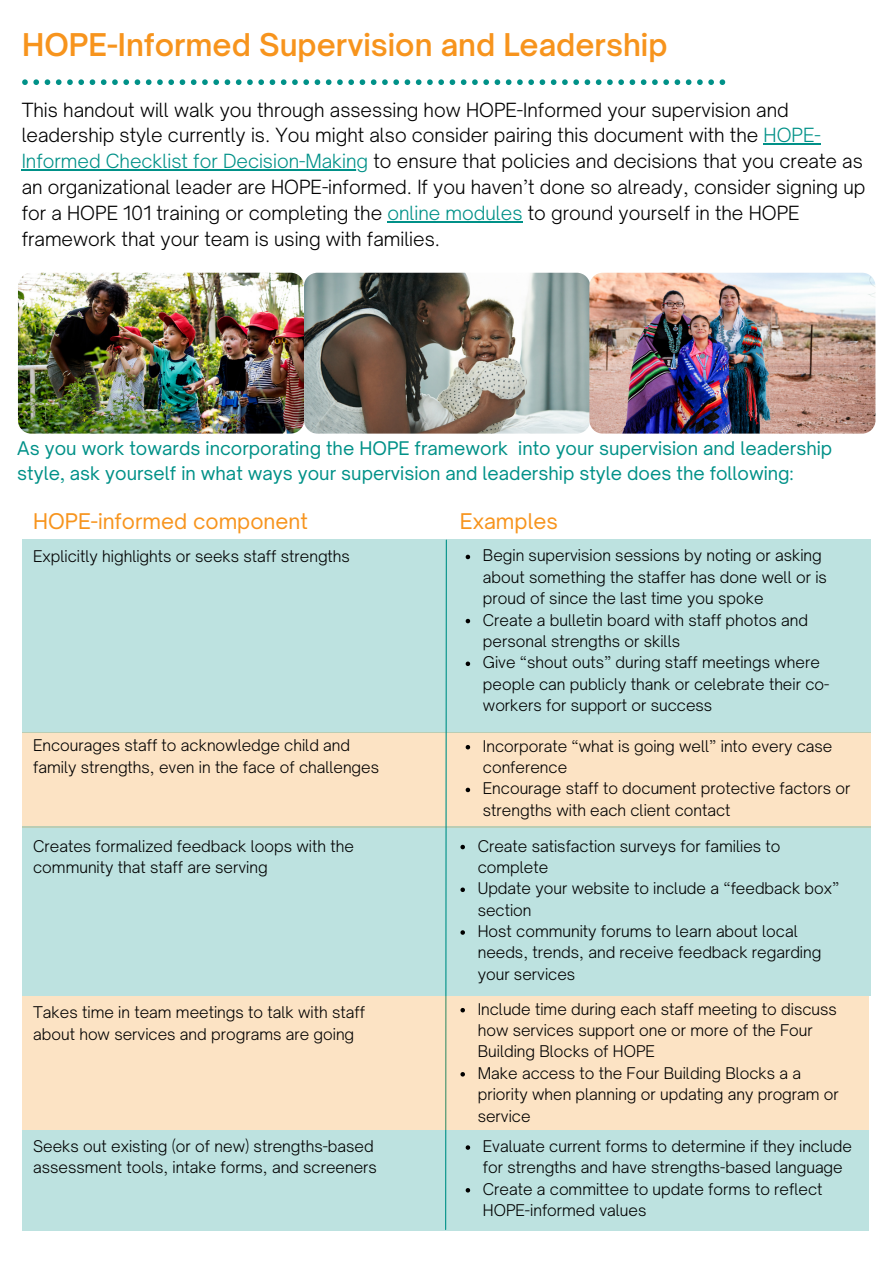
<style>
.page{position:relative;width:893px;height:1264px;background:#fff}
.page>*{position:absolute;margin:0;border:0;box-sizing:border-box;transform-origin:0 0}
.t1{font:600 30px "Open Sauce One";color:#f7941d}
.t2{font:20.7px "Open Sauce One";color:#f7941d}
.t3{font:300 18.75px/25.8px "Open Sauce One";color:#000}
.t4{font:18px/24.8px "Open Sauce One";color:#009188}
.t5{font:300 15.45px/21.3px "Open Sauce One";color:#000}
.s1{color:#009188}
</style>
<div class="page">
<svg style="left:22px;top:79px;width:703px;height:6px"></svg>
<img style="left:18px;top:273px;width:286px;height:160px;border-radius:13px">
<hr style="left:763px;top:143px;width:57px;height:2px;background:#009188">
<hr style="left:22px;top:169px;width:346px;height:1px;background:#009188">
<hr style="left:387px;top:221px;width:135px;height:1px;background:#009188">
<div style="left:22px;top:731px;width:848px;height:96px;background:#fce3c4"></div>
<div style="left:22px;top:826px;width:848px;height:170px;background:#bde2e0"></div>
<svg style="left:444px;top:732px;width:3px;height:498px"></svg>
<div style="left:22px;top:539px;width:848px;height:193px;background:#bde2e0"></div>
<svg style="left:465px;top:745px;width:5px;height:4px"></svg>
<svg style="left:465px;top:787px;width:5px;height:5px"></svg>
<svg style="left:460px;top:844px;width:5px;height:5px"></svg>
<svg style="left:460px;top:887px;width:5px;height:5px"></svg>
<svg style="left:460px;top:930px;width:5px;height:4px"></svg>
<svg style="left:465px;top:554px;width:5px;height:5px"></svg>
<svg style="left:465px;top:619px;width:5px;height:4px"></svg>
<svg style="left:465px;top:661px;width:5px;height:5px"></svg>
<img style="left:304px;top:273px;width:286px;height:160px;border-radius:13px">
<img style="left:589px;top:273px;width:286px;height:160px;border-radius:13px">
<div style="left:22px;top:996px;width:847px;height:133px;background:#fce3c4"></div>
<svg style="left:460px;top:1008px;width:5px;height:4px"></svg>
<svg style="left:460px;top:1072px;width:5px;height:4px"></svg>
<div style="left:22px;top:1129px;width:847px;height:100px;background:#bde2e0"></div>
<svg style="left:465px;top:1145px;width:5px;height:4px"></svg>
<svg style="left:465px;top:1188px;width:5px;height:4px"></svg>
<p class="t1" style="left:22px;top:26px;width:647px">HOPE-Informed Supervision and Leadership</p>
<p class="t3" style="left:22px;top:96px;width:845px">This handout will walk you through assessing how HOPE-Informed your supervision and leadership style currently is. You might also consider pairing this document with the <span class="s1">HOPE-Informed Checklist for Decision-Making</span> to ensure that policies and decisions that you create as an organizational leader are HOPE-informed. If you haven’t done so already, consider signing up for a HOPE 101 training or completing the <span class="s1">online modules</span> to ground yourself in the HOPE framework that your team is using with families.</p>
<p class="t4" style="left:17px;top:436px;width:816px">As you work towards incorporating the HOPE framework into your supervision and leadership style, ask yourself in what ways your supervision and leadership style does the following:</p>
<p class="t2" style="left:33px;top:508px;width:276px">HOPE-informed component</p>
<p class="t2" style="left:460px;top:508px;width:99px">Examples</p>
<p class="t5" style="left:33px;top:546px;width:318px">Explicitly highlights or seeks staff strengths</p>
<p class="t5" style="left:483px;top:545px;width:345px">Begin supervision sessions by noting or asking about something the staffer has done well or is proud of since the last time you spoke</p>
<p class="t5" style="left:483px;top:609px;width:326px">Create a bulletin board with staff photos and personal strengths or skills</p>
<p class="t5" style="left:483px;top:651px;width:348px">Give “shout outs” during staff meetings where people can publicly thank or celebrate their co&shy;workers for support or success</p>
<p class="t5" style="left:33px;top:734px;width:347px">Encourages staff to acknowledge child and family strengths, even in the face of challenges</p>
<p class="t5" style="left:33px;top:835px;width:322px">Creates formalized feedback loops with the community that staff are serving</p>
<p class="t5" style="left:483px;top:735px;width:351px">Incorporate “what is going well” into every case conference</p>
<p class="t5" style="left:483px;top:778px;width:369px">Encourage staff to document protective factors or strengths with each client contact</p>
<p class="t5" style="left:477px;top:835px;width:304px">Create satisfaction surveys for families to complete</p>
<p class="t5" style="left:477px;top:877px;width:363px">Update your website to include a “feedback box” section</p>
<p class="t5" style="left:477px;top:920px;width:345px">Host community forums to learn about local needs, trends, and receive feedback regarding your services</p>
<p class="t5" style="left:33px;top:1001px;width:333px">Takes time in team meetings to talk with staff about how services and programs are going</p>
<p class="t5" style="left:477px;top:998px;width:360px">Include time during each staff meeting to discuss how services support one or more of the Four<br>Building Blocks of HOPE</p>
<p class="t5" style="left:477px;top:1062px;width:362px">Make access to the Four Building Blocks a a priority when planning or updating any program or service</p>
<p class="t5" style="left:33px;top:1135px;width:345px">Seeks out existing (or of new) strengths-based assessment tools, intake forms, and screeners</p>
<p class="t5" style="left:483px;top:1135px;width:370px">Evaluate current forms to determine if they include for strengths and have strengths-based language</p>
<p class="t5" style="left:483px;top:1178px;width:341px">Create a committee to update forms to reflect<br>HOPE-informed values</p>
</div>
